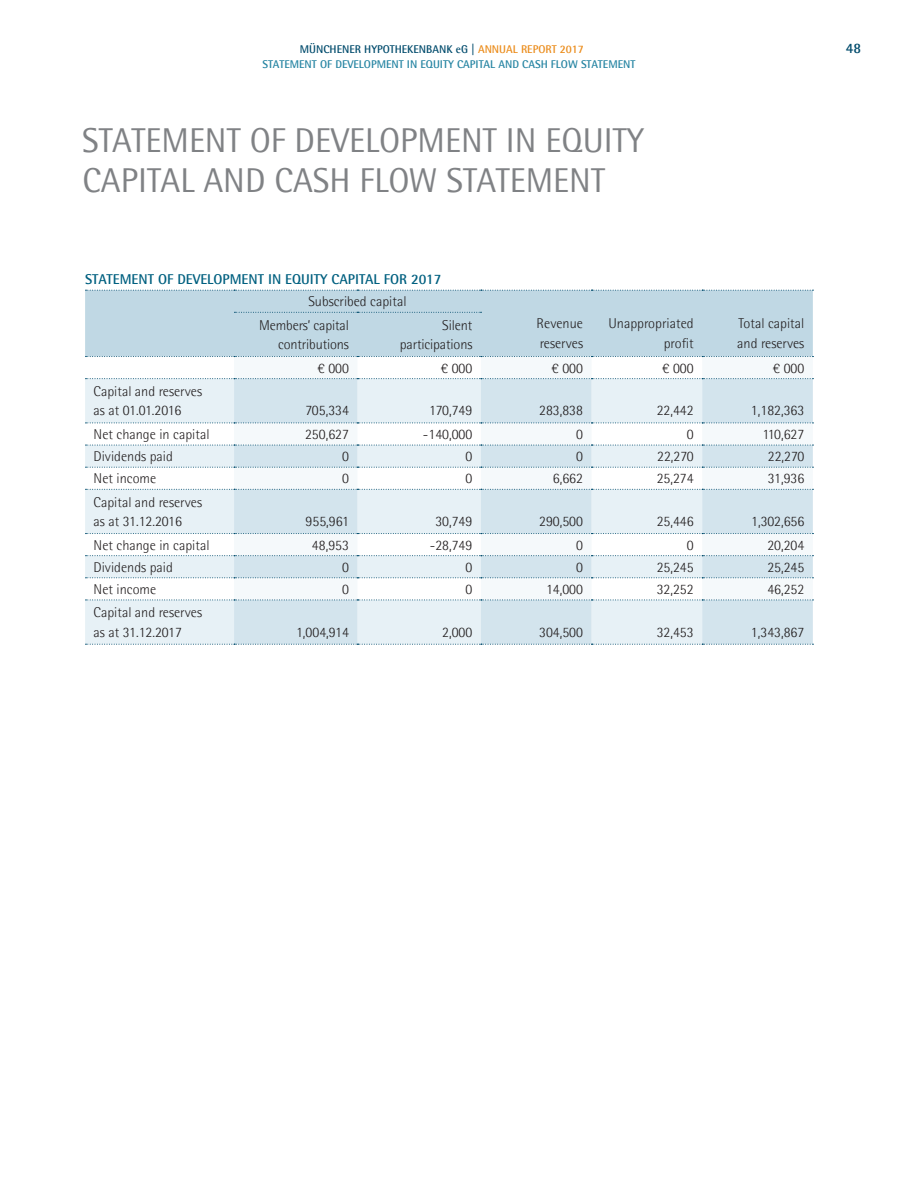
<style>
.page{position:relative;width:915px;height:1183px;background:#fff}
.page>*{position:absolute;margin:0;border:0;box-sizing:border-box;transform-origin:0 0}
.t1{font:34.5px/40.7px "Rotis Semi Sans Pro";color:#808285}
.t2{font:300 14.25px/19.5px "Rotis Semi Sans Pro";color:#231f20}
.t3{font:700 14.25px "Rotis Semi Sans Pro";color:#006080}
.t4{font:700 14.25px "Rotis Semi Sans Pro";color:#004b6c}
.t5{font:700 11.25px "Rotis Semi Sans Pro";color:#2584a2}
.t6{font:700 11.25px "Rotis Semi Sans Pro";color:#004b6c}
.s1{color:#eb8c1b}
</style>
<div class="page">
<div style="left:85px;top:291px;width:727px;height:65px;background:#c0d8e4"></div>
<svg style="left:85px;top:379px;width:149px;height:264px;fill:#e7f1f6"></svg>
<svg style="left:234px;top:379px;width:578px;height:264px"></svg>
<svg style="left:85px;top:290px;width:728px;height:1px"></svg>
<svg style="left:234px;top:312px;width:247px;height:1px"></svg>
<svg style="left:85px;top:356px;width:728px;height:1px"></svg>
<svg style="left:85px;top:378px;width:728px;height:1px"></svg>
<svg style="left:85px;top:422px;width:728px;height:1px"></svg>
<svg style="left:85px;top:444px;width:728px;height:1px"></svg>
<svg style="left:85px;top:466px;width:728px;height:1px"></svg>
<svg style="left:85px;top:489px;width:728px;height:1px"></svg>
<svg style="left:85px;top:533px;width:728px;height:1px"></svg>
<svg style="left:85px;top:555px;width:728px;height:1px"></svg>
<svg style="left:85px;top:577px;width:728px;height:1px"></svg>
<svg style="left:85px;top:599px;width:728px;height:1px"></svg>
<svg style="left:85px;top:643px;width:728px;height:1px"></svg>
<p class="t6" style="left:299px;top:42px;width:285px">MÜNCHENER HYPOTHEKENBANK eG | <span class="s1">ANNUAL REPORT 2017</span></p>
<p class="t4" style="left:845px;top:39px;width:17px">48</p>
<p class="t5" style="left:262px;top:57px;width:374px">STATEMENT OF DEVELOPMENT IN EQUITY CAPITAL AND CASH FLOW STATEMENT</p>
<h1 class="t1" style="left:82px;top:120px;width:563px">STATEMENT OF DEVELOPMENT IN EQUITY<br>CAPITAL AND CASH FLOW STATEMENT</h1>
<p class="t3" style="left:85px;top:270px;width:358px">STATEMENT OF DEVELOPMENT IN EQUITY CAPITAL FOR 2017</p>
<p class="t2" style="left:308px;top:292px;width:100px">Subscribed capital</p>
<p class="t2" style="left:94px;top:381px;width:110px">Capital and reserves as at 01.01.2016</p>
<p class="t2" style="left:536px;top:314px;width:48px">Revenue reserves</p>
<p class="t2" style="left:608px;top:314px;width:87px;text-align:right">Unappropriated profit</p>
<p class="t2" style="left:737px;top:314px;width:69px">Total capital and reserves</p>
<p class="t2" style="left:259px;top:315px;width:91px;text-align:right">Members’ capital contributions</p>
<p class="t2" style="left:399px;top:315px;width:74px;text-align:right">Silent participations</p>
<p class="t2" style="left:317px;top:358px;width:33px">€ 000</p>
<p class="t2" style="left:441px;top:358px;width:33px">€ 000</p>
<p class="t2" style="left:551px;top:358px;width:33px">€ 000</p>
<p class="t2" style="left:662px;top:358px;width:33px">€ 000</p>
<p class="t2" style="left:772px;top:358px;width:33px">€ 000</p>
<p class="t2" style="left:305px;top:401px;width:45px">705,334</p>
<p class="t2" style="left:429px;top:401px;width:45px">170,749</p>
<p class="t2" style="left:539px;top:401px;width:45px">283,838</p>
<p class="t2" style="left:656px;top:401px;width:38px">22,442</p>
<p class="t2" style="left:750px;top:401px;width:55px">1,182,363</p>
<p class="t2" style="left:94px;top:424px;width:117px">Net change in capital</p>
<p class="t2" style="left:305px;top:424px;width:45px">250,627</p>
<p class="t2" style="left:423px;top:424px;width:51px">-140,000</p>
<p class="t2" style="left:576px;top:424px;width:8px">0</p>
<p class="t2" style="left:686px;top:424px;width:8px">0</p>
<p class="t2" style="left:762px;top:424px;width:43px">110,627</p>
<p class="t2" style="left:94px;top:446px;width:81px">Dividends paid</p>
<p class="t2" style="left:342px;top:446px;width:8px">0</p>
<p class="t2" style="left:465px;top:446px;width:8px">0</p>
<p class="t2" style="left:576px;top:446px;width:8px">0</p>
<p class="t2" style="left:657px;top:446px;width:38px">22,270</p>
<p class="t2" style="left:767px;top:446px;width:38px">22,270</p>
<p class="t2" style="left:94px;top:468px;width:64px">Net income</p>
<p class="t2" style="left:342px;top:468px;width:8px">0</p>
<p class="t2" style="left:465px;top:468px;width:8px">0</p>
<p class="t2" style="left:552px;top:468px;width:32px">6,662</p>
<p class="t2" style="left:656px;top:468px;width:38px">25,274</p>
<p class="t2" style="left:767px;top:468px;width:38px">31,936</p>
<p class="t2" style="left:94px;top:492px;width:110px">Capital and reserves as at 31.12.2016</p>
<p class="t2" style="left:305px;top:511px;width:45px">955,961</p>
<p class="t2" style="left:435px;top:511px;width:38px">30,749</p>
<p class="t2" style="left:539px;top:511px;width:45px">290,500</p>
<p class="t2" style="left:656px;top:511px;width:38px">25,446</p>
<p class="t2" style="left:751px;top:511px;width:55px">1,302,656</p>
<p class="t2" style="left:94px;top:535px;width:117px">Net change in capital</p>
<p class="t2" style="left:312px;top:535px;width:38px">48,953</p>
<p class="t2" style="left:429px;top:535px;width:44px">-28,749</p>
<p class="t2" style="left:576px;top:535px;width:8px">0</p>
<p class="t2" style="left:686px;top:535px;width:8px">0</p>
<p class="t2" style="left:767px;top:535px;width:38px">20,204</p>
<p class="t2" style="left:94px;top:557px;width:81px">Dividends paid</p>
<p class="t2" style="left:342px;top:557px;width:8px">0</p>
<p class="t2" style="left:465px;top:557px;width:8px">0</p>
<p class="t2" style="left:576px;top:557px;width:8px">0</p>
<p class="t2" style="left:656px;top:557px;width:38px">25,245</p>
<p class="t2" style="left:767px;top:557px;width:38px">25,245</p>
<p class="t2" style="left:94px;top:579px;width:64px">Net income</p>
<p class="t2" style="left:342px;top:579px;width:8px">0</p>
<p class="t2" style="left:465px;top:579px;width:8px">0</p>
<p class="t2" style="left:546px;top:579px;width:38px">14,000</p>
<p class="t2" style="left:656px;top:579px;width:38px">32,252</p>
<p class="t2" style="left:767px;top:579px;width:38px">46,252</p>
<p class="t2" style="left:94px;top:602px;width:110px">Capital and reserves as at 31.12.2017</p>
<p class="t2" style="left:296px;top:622px;width:54px">1,004,914</p>
<p class="t2" style="left:442px;top:622px;width:32px">2,000</p>
<p class="t2" style="left:539px;top:622px;width:45px">304,500</p>
<p class="t2" style="left:656px;top:622px;width:38px">32,453</p>
<p class="t2" style="left:750px;top:622px;width:55px">1,343,867</p>
</div>
